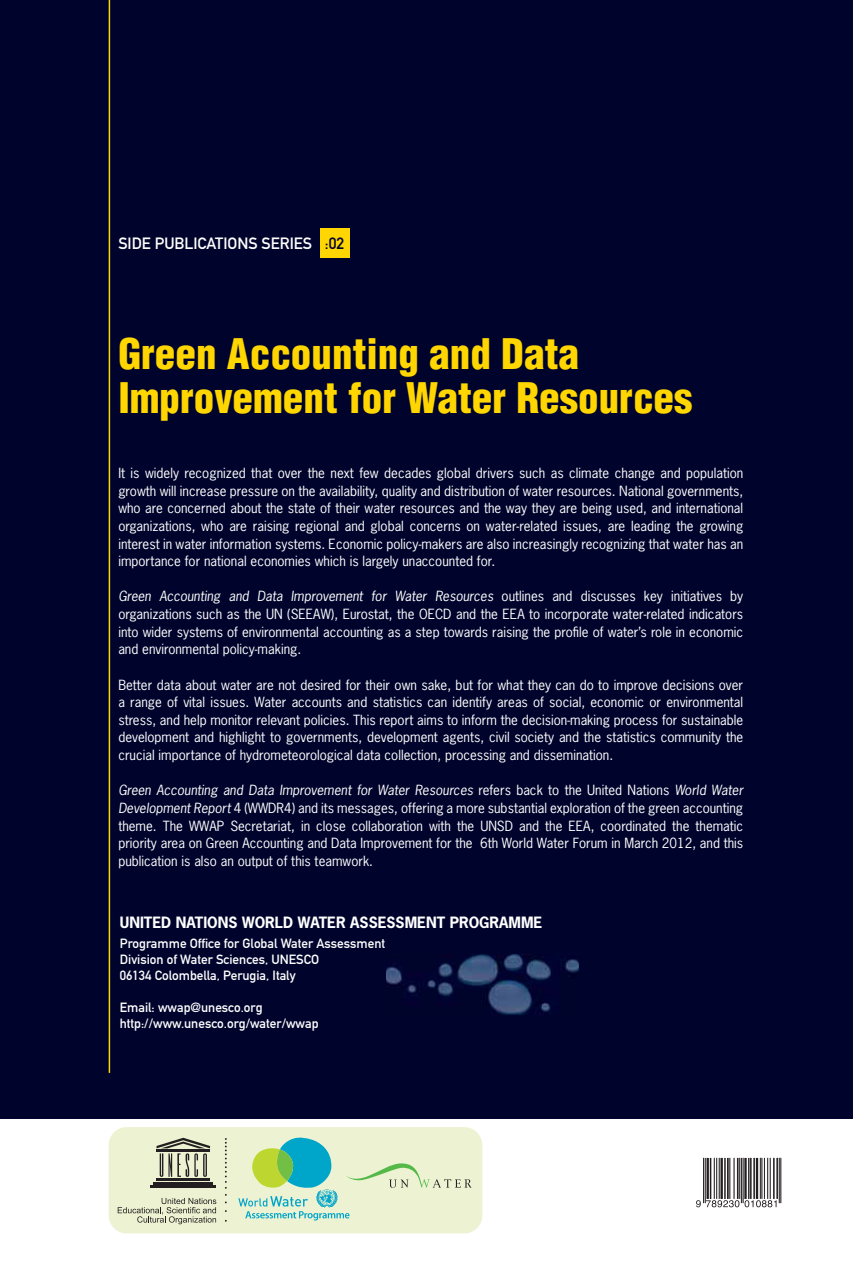
<style>
.page{position:relative;width:855px;height:1263px;background:#fff}
.page>*{position:absolute;margin:0;border:0;box-sizing:border-box;transform-origin:0 0}
.t1{font:900 condensed 41.1px/44.1px "Helvetica LT Std";color:#ffd600}
.t2{font:16.2px "DIN Mittelschrift Std";color:#fff}
.t3{font:700 14.7px "News Gothic Std";color:#fff}
.t4{font:13.2px/17.5px "News Gothic Std";color:#fff;text-align:justify}
.t5{font:13.2px/15.9px "DIN Mittelschrift Std";color:#fff}
.s1{color:#00022b}
.s2{font-style:italic}
</style>
<div class="page">
<hr style="left:705px;top:1158px;width:1px;height:45px;background:#231f20">
<hr style="left:703px;top:1158px;width:1px;height:45px;background:#231f20">
<hr style="left:706px;top:1158px;width:2px;height:41px;background:#231f20">
<hr style="left:709px;top:1158px;width:2px;height:41px;background:#231f20">
<hr style="left:718px;top:1158px;width:1px;height:41px;background:#231f20">
<hr style="left:716px;top:1158px;width:1px;height:41px;background:#231f20">
<hr style="left:714px;top:1158px;width:1px;height:41px;background:#231f20">
<hr style="left:720px;top:1158px;width:2px;height:41px;background:#231f20">
<hr style="left:724px;top:1158px;width:1px;height:41px;background:#231f20">
<hr style="left:727px;top:1158px;width:1px;height:41px;background:#231f20">
<hr style="left:733px;top:1158px;width:1px;height:41px;background:#231f20">
<hr style="left:729px;top:1158px;width:1px;height:41px;background:#231f20">
<hr style="left:737px;top:1158px;width:1px;height:41px;background:#231f20">
<hr style="left:742px;top:1158px;width:1px;height:45px;background:#231f20">
<hr style="left:741px;top:1158px;width:1px;height:45px;background:#231f20">
<hr style="left:739px;top:1158px;width:1px;height:41px;background:#231f20">
<hr style="left:744px;top:1158px;width:2px;height:41px;background:#231f20">
<hr style="left:748px;top:1158px;width:1px;height:41px;background:#231f20">
<hr style="left:753px;top:1158px;width:2px;height:41px;background:#231f20">
<hr style="left:750px;top:1158px;width:1px;height:41px;background:#231f20">
<hr style="left:755px;top:1158px;width:3px;height:41px;background:#231f20">
<hr style="left:769px;top:1158px;width:1px;height:41px;background:#231f20">
<hr style="left:767px;top:1158px;width:1px;height:41px;background:#231f20">
<hr style="left:764px;top:1158px;width:1px;height:41px;background:#231f20">
<hr style="left:761px;top:1158px;width:1px;height:41px;background:#231f20">
<hr style="left:760px;top:1158px;width:1px;height:41px;background:#231f20">
<hr style="left:776px;top:1158px;width:2px;height:41px;background:#231f20">
<hr style="left:773px;top:1158px;width:1px;height:41px;background:#231f20">
<hr style="left:780px;top:1158px;width:1px;height:45px;background:#231f20">
<hr style="left:778px;top:1158px;width:1px;height:45px;background:#231f20">
<svg style="left:696px;top:1200px;width:4px;height:7px"></svg>
<svg style="left:706px;top:1200px;width:70px;height:7px"></svg>
<div style="left:0;top:0;width:852px;height:1119px;background:#00042c"></div>
<hr style="left:109px;top:0;width:1px;height:1073px;background:#ffd600">
<div style="left:320px;top:228px;width:29px;height:29px;background:#ffd600"></div>
<div style="left:109px;top:1127px;width:373px;height:106px;background:#edf3d2;border-radius:18px"></div>
<svg style="left:225px;top:1138px;width:2px;height:58px"></svg>
<hr style="left:156px;top:1178px;width:54px;height:2px;background:#231f20">
<hr style="left:153px;top:1182px;width:60px;height:2px;background:#231f20">
<hr style="left:151px;top:1186px;width:65px;height:2px;background:#231f20">
<svg style="left:156px;top:1138px;width:54px;height:39px"></svg>
<svg style="left:118px;top:1198px;width:98px;height:26px"></svg>
<svg style="left:238px;top:1137px;width:233px;height:84px"></svg>
<img style="left:386px;top:954px;width:192px;height:61px">
<p class="t2" style="left:118px;top:238px;width:227px">SIDE PUBLICATIONS SERIES <span class="s1">:02</span></p>
<h1 class="t1" style="left:118px;top:336px;width:575px">Green Accounting and Data<br>Improvement for Water Resources</h1>
<p class="t4" style="left:118px;top:465px;width:626px">It is widely recognized that over the next few decades global drivers such as climate change and population growth will increase pressure on the availability, quality and distribution of water resources. National governments, who are concerned about the state of their water resources and the way they are being used, and international organizations, who are raising regional and global concerns on water-related issues, are leading the growing interest in water information systems. Economic policy-makers are also increasingly recognizing that water has an importance for national economies which is largely unaccounted for.</p>
<p class="t4" style="left:118px;top:589px;width:626px"><span class="s2">Green Accounting and Data Improvement for Water Resources</span> outlines and discusses key initiatives by organizations such as the UN (SEEAW), Eurostat, the OECD and the EEA to incorporate water-related indicators into wider systems of environmental accounting as a step towards raising the profile of water’s role in economic and environmental policy-making.</p>
<p class="t4" style="left:118px;top:677px;width:626px">Better data about water are not desired for their own sake, but for what they can do to improve decisions over a range of vital issues. Water accounts and statistics can identify areas of social, economic or environmental stress, and help monitor relevant policies. This report aims to inform the decision-making process for sustainable development and highlight to governments, development agents, civil society and the statistics community the crucial importance of hydrometeorological data collection, processing and dissemination.</p>
<p class="t4" style="left:118px;top:782px;width:626px"><span class="s2">Green Accounting and Data Improvement for Water Resources</span> refers back to the United Nations <span class="s2">World Water Development Report</span> 4 (WWDR4) and its messages, offering a more substantial exploration of the green accounting theme. The WWAP Secretariat, in close collaboration with the UNSD and the EEA, coordinated the thematic priority area on Green Accounting and Data Improvement for the 6th World Water Forum in March 2012, and this publication is also an output of this teamwork.</p>
<p class="t3" style="left:120px;top:915px;width:424px">UNITED NATIONS WORLD WATER ASSESSMENT PROGRAMME</p>
<p class="t5" style="left:120px;top:937px;width:267px">Programme Office for Global Water Assessment<br>Division of Water Sciences, UNESCO<br>06134 Colombella, Perugia, Italy</p>
<p class="t5" style="left:120px;top:1000px;width:200px">Email: wwap@unesco.org http://www.unesco.org/water/wwap</p>
</div>
